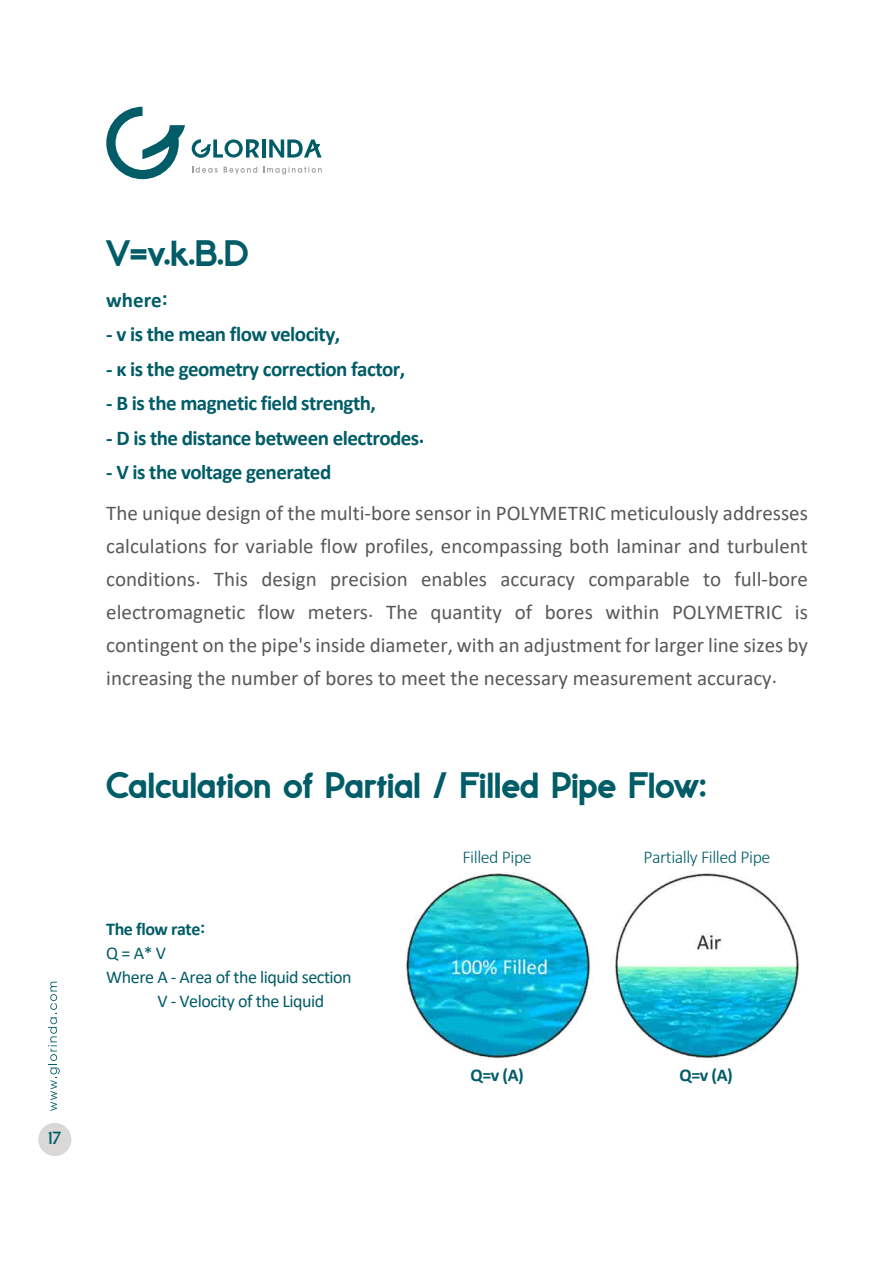
<style>
.page{position:relative;width:893px;height:1263px;background:#fff}
.page>*{position:absolute;margin:0;border:0;box-sizing:border-box;transform-origin:0 0}
.t1{font:800 36px "Mondapick";letter-spacing:-.01em;color:#005c67}
.t2{font:21px/33px "Calibri";color:#58595b;text-align:justify}
.t3{font:700 21px "Calibri";letter-spacing:-.025em;color:#005c67}
.t4{font:18px "Calibri";letter-spacing:-.025em;color:#005c67}
.t5{font:300 18px "Calibri";letter-spacing:-.025em;color:#005c67}
.t6{font:700 18px "Calibri";letter-spacing:-.025em;color:#005c67}
.t7{font:18px "Mondapick Semiblod";color:#005c67}
</style>
<div class="page">
<div style="left:38px;top:1123px;width:33px;height:33px;background:#d9d8d6;border-radius:50%"></div>
<svg style="left:48px;top:982px;width:12px;height:129px"></svg>
<svg style="left:106px;top:107px;width:79px;height:72px"></svg>
<svg style="left:192px;top:167px;width:26px;height:6px"></svg>
<svg style="left:224px;top:167px;width:33px;height:7px"></svg>
<svg style="left:263px;top:167px;width:59px;height:8px"></svg>
<hr style="left:262px;top:139px;width:4px;height:19px;background:#005c67">
<svg style="left:269px;top:139px;width:53px;height:19px"></svg>
<svg style="left:192px;top:139px;width:67px;height:19px"></svg>
<img style="left:404px;top:871px;width:396px;height:191px">
<p class="t7" style="left:48px;top:1128px;width:15px">17</p>
<h1 class="t1" style="left:106px;top:232px;width:144px">V=v.k.B.D</h1>
<p class="t3" style="left:106px;top:285px;width:63px">where:</p>
<p class="t3" style="left:106px;top:319px;width:235px">- v is the mean flow velocity,</p>
<p class="t3" style="left:106px;top:354px;width:300px">- κ is the geometry correction factor,</p>
<p class="t3" style="left:106px;top:388px;width:271px">- B is the magnetic field strength,</p>
<p class="t3" style="left:106px;top:423px;width:320px">- D is the distance between electrodes.</p>
<p class="t3" style="left:106px;top:457px;width:226px">- V is the voltage generated</p>
<p class="t2" style="left:106px;top:496px;width:703px">The unique design of the multi-bore sensor in POLYMETRIC meticulously addresses calculations for variable flow profiles, encompassing both laminar and turbulent conditions. This design precision enables accuracy comparable to full-bore electromagnetic flow meters. The quantity of bores within POLYMETRIC is contingent on the pipe's inside diameter, with an adjustment for larger line sizes by increasing the number of bores to meet the necessary measurement accuracy.</p>
<h1 class="t1" style="left:106px;top:764px;width:602px">Calculation of Partial / Filled Pipe Flow:</h1>
<p class="t6" style="left:106px;top:916px;width:100px">The flow rate:</p>
<p class="t4" style="left:106px;top:940px;width:61px">Q = A* V</p>
<p class="t4" style="left:106px;top:964px;width:247px">Where A - Area of the liquid section</p>
<p class="t4" style="left:157px;top:988px;width:169px">V - Velocity of the Liquid</p>
<p class="t5" style="left:462px;top:845px;width:71px">Filled Pipe</p>
<p class="t5" style="left:643px;top:845px;width:129px">Partially Filled Pipe</p>
<p class="t6" style="left:470px;top:1062px;width:55px">Q=v (A)</p>
<p class="t6" style="left:679px;top:1062px;width:55px">Q=v (A)</p>
</div>
